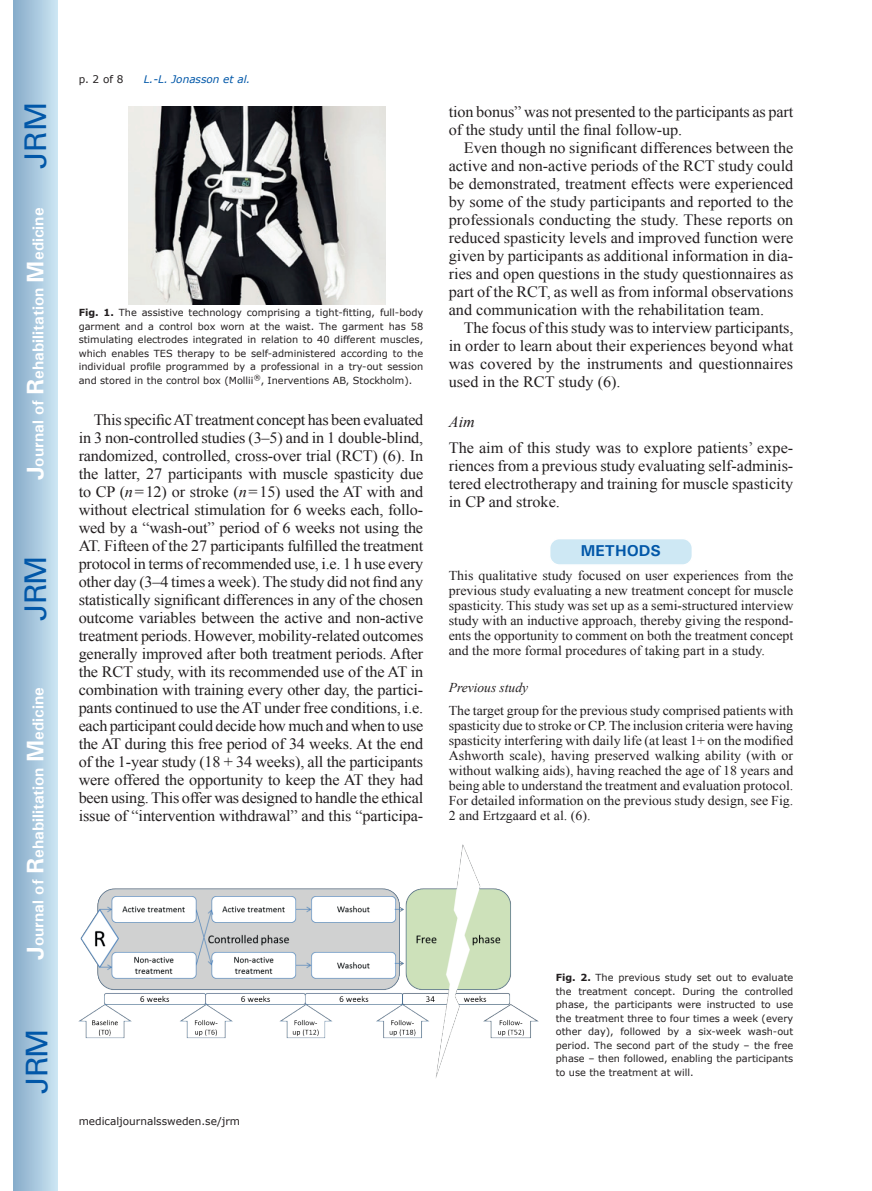
<style>
.page{position:relative;width:872px;height:1191px;background:#fff}
.page>*{position:absolute;margin:0;border:0;box-sizing:border-box;transform-origin:0 0}
.t1{font:30px "Univers";letter-spacing:-.03em;color:#0157a8}
.t2{font:15.75px/18px "Times New Roman";color:#231f20;text-align:justify}
.t3{font:700 15.75px "Univers";color:#fff}
.t4{font:700 15.75px "Univers";color:#0157a8}
.t5{font:italic 15.75px "Times New Roman";color:#231f20}
.t6{font:13.5px/15px "Times New Roman";color:#231f20;text-align:justify}
.t7{font:italic 13.5px "Times New Roman";color:#231f20}
.t8{font:10.5px "Verdana";color:#231f20}
.t9{font:italic 10.5px "Verdana";color:#0157a8}
.t10{font:9.75px/13.5px "Verdana";color:#231f20;text-align:justify}
.s1{font-size:24px}
.s2{font-weight:700}
.s3{font-style:italic}
</style>
<div class="page">
<div style="left:14px;top:0;width:43px;height:1191px;background:linear-gradient(to right,#88acca,#cbe5f2)"></div>
<div style="left:549px;top:538px;width:143px;height:27px;background:#cee8f4;border-radius:10px"></div>
<div style="left:549px;top:538px;width:144px;height:28px;border:2px solid #fff;border-radius:10px"></div>
<img style="left:128px;top:106px;width:257px;height:199px">
<img style="left:78px;top:844px;width:460px;height:234px">
<h1 class="t1" style="left:18px;top:169px;width:68px;rotate:-90deg">JRM</h1>
<p class="t3" style="left:28px;top:480px;width:274px;rotate:-90deg"><span class="s1">J</span>ournal of <span class="s1">R</span>ehabilitation <span class="s1">M</span>edicine</p>
<h1 class="t1" style="left:18px;top:620px;width:67px;rotate:-90deg">JRM</h1>
<p class="t3" style="left:28px;top:959px;width:274px;rotate:-90deg"><span class="s1">J</span>ournal of <span class="s1">R</span>ehabilitation <span class="s1">M</span>edicine</p>
<h1 class="t1" style="left:19px;top:1093px;width:67px;rotate:-90deg">JRM</h1>
<p class="t8" style="left:79px;top:72px;width:46px">p. 2 of 8</p>
<p class="t9" style="left:144px;top:72px;width:108px">L.-L. Jonasson et al.</p>
<p class="t10" style="left:79px;top:306px;width:346px"><span class="s2">Fig. 1.</span> The assistive technology comprising a tight-fitting, full-body garment and a control box worn at the waist. The garment has 58 stimulating electrodes integrated in relation to 40 different muscles, which enables TES therapy to be self-administered according to the individual profile programmed by a professional in a try-out session and stored in the control box (Mollii<sup>®</sup>, Inerventions AB, Stockholm).</p>
<p class="t2" style="left:79px;top:410px;width:346px;text-indent:15px">This specific AT treatment concept has been evaluated in 3 non-controlled studies (3–5) and in 1 double-blind, randomized, controlled, cross-over trial (RCT) (6). In the latter, 27 participants with muscle spasticity due to CP (<span class="s3">n</span>=12) or stroke (<span class="s3">n</span>=15) used the AT with and without electrical stimulation for 6 weeks each, follo&shy;wed by a “wash-out” period of 6 weeks not using the AT. Fifteen of the 27 participants fulfilled the treatment protocol in terms of recommended use, i.e. 1 h use every other day (3–4 times a week). The study did not find any statistically significant differences in any of the chosen outcome variables between the active and non-active treatment periods. However, mobility-related outcomes generally improved after both treatment periods. After the RCT study, with its recommended use of the AT in combination with training every other day, the partici&shy;pants continued to use the AT under free conditions, i.e. each participant could decide how much and when to use the AT during this free period of 34 weeks. At the end of the 1-year study (18 + 34 weeks), all the participants were offered the opportunity to keep the AT they had been using. This offer was designed to handle the ethical issue of “intervention withdrawal” and this “participa-</p>
<p class="t2" style="left:449px;top:103px;width:346px">tion bonus” was not presented to the participants as part of the study until the final follow-up.</p>
<p class="t2" style="left:449px;top:139px;width:346px;text-indent:15px">Even though no significant differences between the active and non-active periods of the RCT study could be demonstrated, treatment effects were experienced by some of the study participants and reported to the professionals conducting the study. These reports on reduced spasticity levels and improved function were given by participants as additional information in dia&shy;ries and open questions in the study questionnaires as part of the RCT, as well as from informal observations and communication with the rehabilitation team.</p>
<p class="t2" style="left:449px;top:319px;width:346px;text-indent:15px">The focus of this study was to interview participants, in order to learn about their experiences beyond what was covered by the instruments and questionnaires used in the RCT study (6).</p>
<p class="t5" style="left:449px;top:411px;width:28px">Aim</p>
<p class="t2" style="left:449px;top:438px;width:346px">The aim of this study was to explore patients’ expe&shy;riences from a previous study evaluating self-adminis&shy;tered electrotherapy and training for muscle spasticity in CP and stroke.</p>
<p class="t4" style="left:581px;top:540px;width:82px">METHODS</p>
<p class="t6" style="left:449px;top:567px;width:346px">This qualitative study focused on user experiences from the previous study evaluating a new treatment concept for muscle spasticity. This study was set up as a semi-structured interview study with an inductive approach, thereby giving the respond&shy;ents the opportunity to comment on both the treatment concept and the more formal procedures of taking part in a study.</p>
<p class="t7" style="left:449px;top:678px;width:81px">Previous study</p>
<p class="t6" style="left:449px;top:702px;width:346px">The target group for the previous study comprised patients with spasticity due to stroke or CP. The inclusion criteria were having spasticity interfering with daily life (at least 1+ on the modified Ashworth scale), having preserved walking ability (with or without walking aids), having reached the age of 18 years and being able to understand the treatment and evaluation protocol.<br>For detailed information on the previous study design, see Fig.<br>2 and Ertzgaard et al. (6).</p>
<p class="t8" style="left:79px;top:1114px;width:163px">medicaljournalssweden.se/jrm</p>
<p class="t10" style="left:556px;top:971px;width:239px"><span class="s2">Fig. 2.</span> The previous study set out to evaluate the treatment concept. During the controlled phase, the participants were instructed to use the treatment three to four times a week (every other day), followed by a six-week wash-out period. The second part of the study – the free phase – then followed, enabling the participants to use the treatment at will.</p>
</div>
